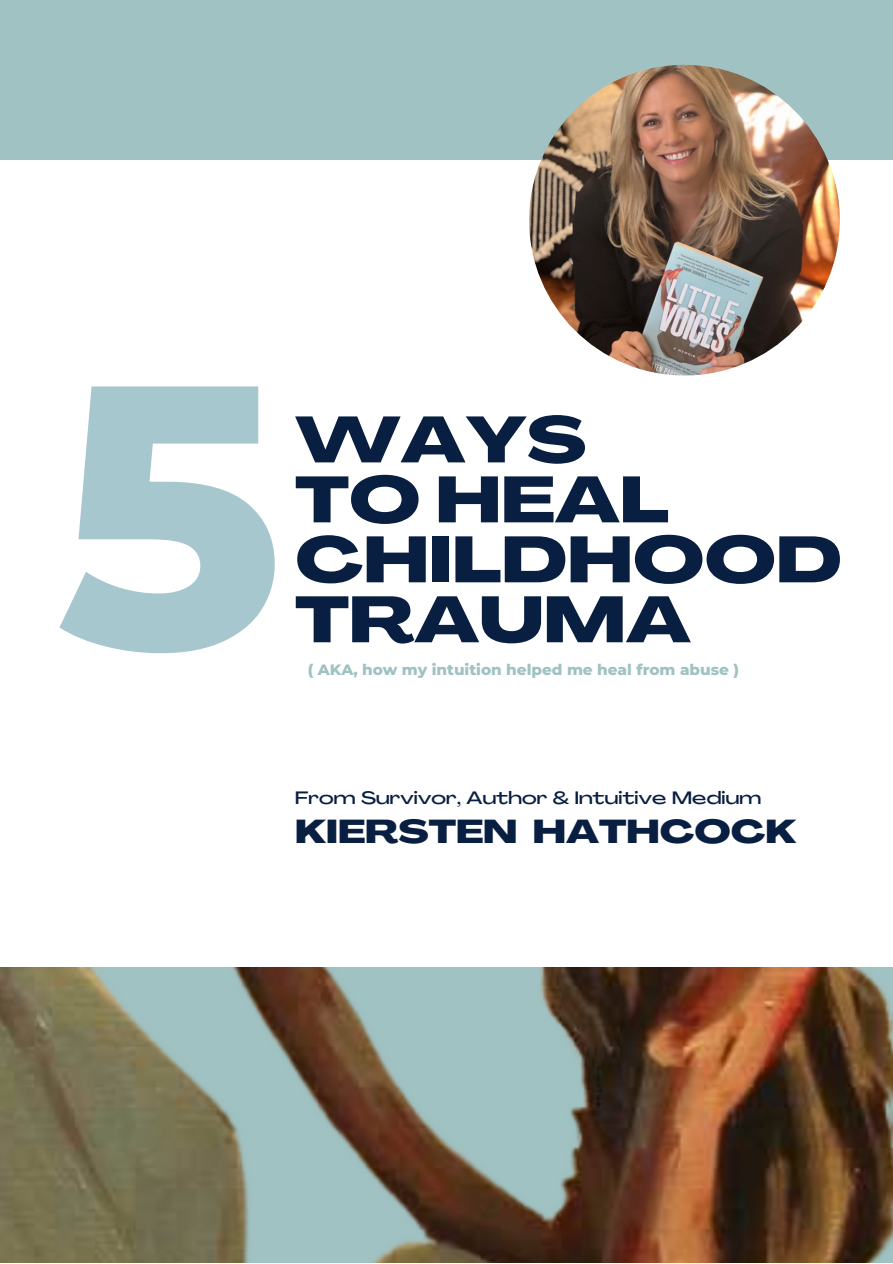
<style>
.page{position:relative;width:893px;height:1264px;background:#fff}
.page>*{position:absolute;margin:0;border:0;box-sizing:border-box;transform-origin:0 0}
.t1{font:800 373.5px "Montserrat";color:#a7c7ce}
.t2{font:800 64.2px/60px "Agrandir Grand";color:#091f41}
.t3{font:800 32.55px "Agrandir Grand";color:#091f41}
.t4{font:500 17.7px "Agrandir Grand";letter-spacing:.01em;color:#091f41}
.t5{font:800 15.3px "Montserrat";color:#a0c2c2}
</style>
<div class="page">
<img style="left:0;top:0;width:892px;height:1262px">
<div style="left:0;top:160px;width:892px;height:806px;background:#fff"></div>
<img style="left:529px;top:65px;width:310px;height:310px;border-radius:50%">
<p class="t1" style="left:56px;top:286px;width:228px">5</p>
<p class="t2" style="left:295px;top:416px;width:292px">WAYS</p>
<p class="t2" style="left:295px;top:476px;width:548px">TO HEAL<br>CHILDHOOD<br>TRAUMA</p>
<p class="t5" style="left:308px;top:660px;width:432px">( AKA, how my intuition helped me heal from abuse )</p>
<p class="t4" style="left:295px;top:791px;width:467px">From Survivor, Author &amp; Intuitive Medium</p>
<p class="t3" style="left:295px;top:818px;width:503px">KIERSTEN HATHCOCK</p>
</div>
